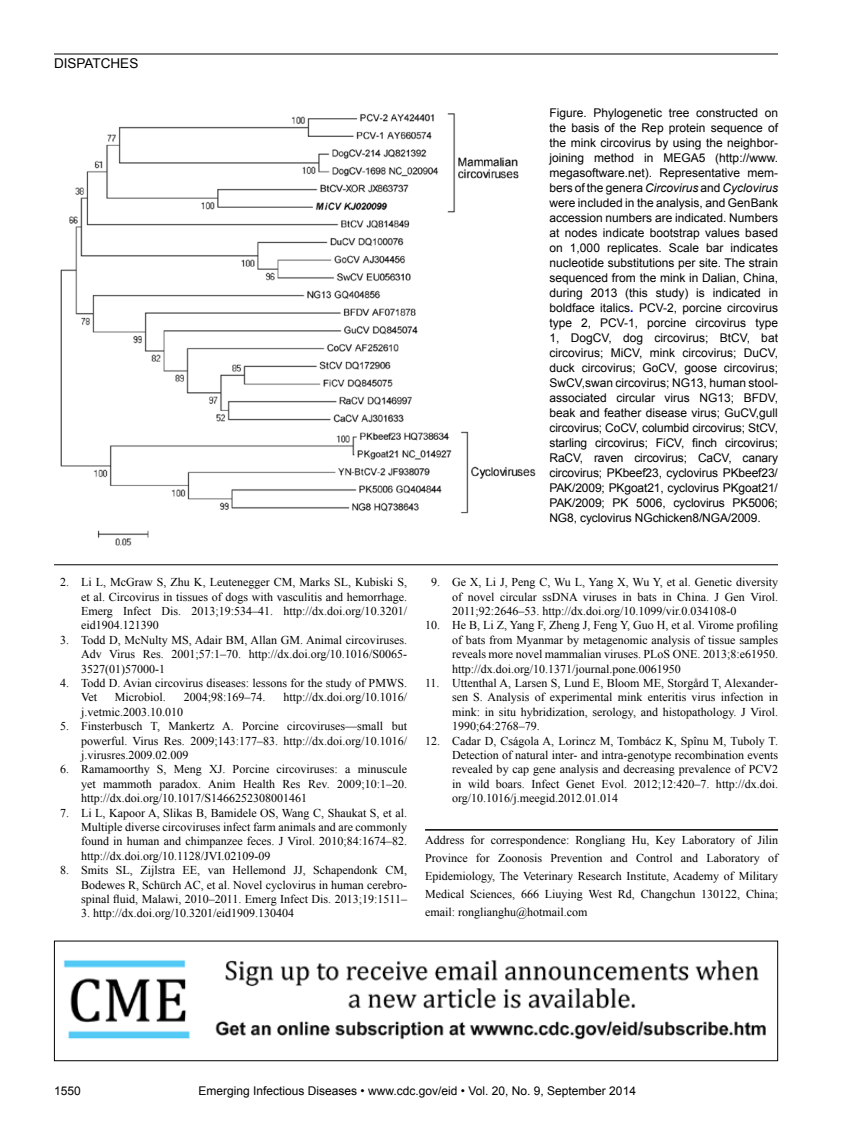
<style>
.page{position:relative;width:851px;height:1134px;background:#fff}
.page>*{position:absolute;margin:0;border:0;box-sizing:border-box;transform-origin:0 0}
.t1{font:13.5px "Arial";color:#000}
.t2{font:12px/14.4px "Times New Roman";color:#000;text-align:justify}
.t3{font:12px/15px "Arial";color:#000;text-align:justify}
.s1{font-style:italic}
.s2{font-weight:700;color:#00f}
</style>
<div class="page">
<hr style="left:54px;top:54px;width:724px;height:1px;background:#000">
<hr style="left:425px;top:829px;width:353px;height:2px;background:#000">
<img style="left:54px;top:113px;width:486px;height:453px">
<hr style="left:54px;top:564px;width:724px;height:1px;background:#000">
<img style="left:63px;top:960px;width:703px;height:80px">
<div style="left:54px;top:941px;width:724px;height:120px;border:1px solid #000"></div>
<p class="t1" style="left:54px;top:55px;width:86px">DISPATCHES</p>
<p class="t3" style="left:549px;top:105px;width:230px">Figure. Phylogenetic tree constructed on the basis of the Rep protein sequence of the mink circovirus by using the neighbor&shy;joining method in MEGA5 (http://www. megasoftware.net). Representative mem&shy;bers of the genera <span class="s1">Circovirus</span> and <span class="s1">Cyclovirus </span>were included in the analysis, and GenBank accession numbers are indicated. Numbers at nodes indicate bootstrap values based on 1,000 replicates. Scale bar indicates nucleotide substitutions per site. The strain sequenced from the mink in Dalian, China, during 2013 (this study) is indicated in boldface italics<span class="s2">.</span> PCV-2, porcine circovirus type 2, PCV-1, porcine circovirus type 1, DogCV, dog circovirus; BtCV, bat circovirus; MiCV, mink circovirus; DuCV, duck circovirus; GoCV, goose circovirus; SwCV,swan circovirus; NG13, human stool&shy;associated circular virus NG13; BFDV, beak and feather disease virus; GuCV,gull circovirus; CoCV, columbid circovirus; StCV, starling circovirus; FiCV, finch circovirus; RaCV, raven circovirus; CaCV, canary circovirus; PKbeef23, cyclovirus PKbeef23/ PAK/2009; PKgoat21, cyclovirus PKgoat21/ PAK/2009; PK 5006, cyclovirus PK5006; NG8, cyclovirus NGchicken8/NGA/2009.</p>
<p class="t2" style="left:81px;top:575px;width:327px;text-indent:-21px">2. Li L, McGraw S, Zhu K, Leutenegger CM, Marks SL, Kubiski S, et al. Circovirus in tissues of dogs with vasculitis and hemorrhage.<br>Emerg Infect Dis. 2013;19:534–41. http://dx.doi.org/10.3201/ eid1904.121390</p>
<p class="t2" style="left:81px;top:632px;width:327px;text-indent:-21px">3. Todd D, McNulty MS, Adair BM, Allan GM. Animal circoviruses.<br>Adv Virus Res. 2001;57:1–70. http://dx.doi.org/10.1016/S0065- 3527(01)57000-1</p>
<p class="t2" style="left:81px;top:676px;width:327px;text-indent:-21px">4. Todd D. Avian circovirus diseases: lessons for the study of PMWS.<br>Vet</p>
<p class="t2" style="left:115px;top:690px;width:52px">Microbiol.</p>
<p class="t2" style="left:184px;top:690px;width:83px">2004;98:169–74.</p>
<p class="t2" style="left:283px;top:690px;width:125px">http://dx.doi.org/10.1016/</p>
<p class="t2" style="left:81px;top:704px;width:103px">j.vetmic.2003.10.010</p>
<p class="t2" style="left:81px;top:719px;width:327px;text-indent:-21px">5. Finsterbusch T, Mankertz A. Porcine circoviruses—small but powerful. Virus Res. 2009;143:177–83. http://dx.doi.org/10.1016/ j.virusres.2009.02.009</p>
<p class="t2" style="left:81px;top:762px;width:327px;text-indent:-21px">6. Ramamoorthy S, Meng XJ. Porcine circoviruses: a minuscule yet mammoth paradox. Anim Health Res Rev. 2009;10:1–20. http://dx.doi.org/10.1017/S1466252308001461</p>
<p class="t2" style="left:81px;top:805px;width:327px;text-indent:-21px">7. Li L, Kapoor A, Slikas B, Bamidele OS, Wang C, Shaukat S, et al.<br>Multiple diverse circoviruses infect farm animals and are commonly found in human and chimpanzee feces. J Virol. 2010;84:1674–82. http://dx.doi.org/10.1128/JVI.02109-09</p>
<p class="t2" style="left:81px;top:863px;width:327px;text-indent:-21px">8. Smits SL, Zijlstra EE, van Hellemond JJ, Schapendonk CM, Bodewes R, Schürch AC, et al. Novel cyclovirus in human cerebro&shy;spinal fluid, Malawi, 2010–2011. Emerg Infect Dis. 2013;19:1511–</p>
<p class="t2" style="left:81px;top:906px;width:215px">3. http://dx.doi.org/10.3201/eid1909.130404</p>
<p class="t2" style="left:452px;top:575px;width:327px;text-indent:-21px">9. Ge X, Li J, Peng C, Wu L, Yang X, Wu Y, et al. Genetic diversity of novel circular ssDNA viruses in bats in China. J Gen Virol.<br>2011;92:2646–53. http://dx.doi.org/10.1099/vir.0.034108-0</p>
<p class="t2" style="left:452px;top:618px;width:327px;text-indent:-27px">10. He B, Li Z, Yang F, Zheng J, Feng Y, Guo H, et al. Virome profiling of bats from Myanmar by metagenomic analysis of tissue samples reveals more novel mammalian viruses. PLoS ONE. 2013;8:e61950. http://dx.doi.org/10.1371/journal.pone.0061950</p>
<p class="t2" style="left:452px;top:676px;width:327px;text-indent:-27px">11. Uttenthal A, Larsen S, Lund E, Bloom ME, Storgård T, Alexander&shy;sen S. Analysis of experimental mink enteritis virus infection in mink: in situ hybridization, serology, and histopathology. J Virol.<br>1990;64:2768–79.</p>
<p class="t2" style="left:452px;top:733px;width:327px;text-indent:-27px">12. Cadar D, Cságola A, Lorincz M, Tombácz K, Spînu M, Tuboly T.<br>Detection of natural inter- and intra-genotype recombination events revealed by cap gene analysis and decreasing prevalence of PCV2 in wild boars. Infect Genet Evol. 2012;12:420–7. http://dx.doi. org/10.1016/j.meegid.2012.01.014</p>
<p class="t2" style="left:425px;top:831px;width:354px;line-height:18px">Address for correspondence: Rongliang Hu, Key Laboratory of Jilin Province for Zoonosis Prevention and Control and Laboratory of Epidemiology, The Veterinary Research Institute, Academy of Military Medical Sciences, 666 Liuying West Rd, Changchun 130122, China; email: ronglianghu@hotmail.com</p>
<p class="t3" style="left:54px;top:1084px;width:28px">1550</p>
<p class="t3" style="left:198px;top:1084px;width:439px">Emerging Infectious Diseases • www.cdc.gov/eid • Vol. 20, No. 9, September 2014</p>
</div>
